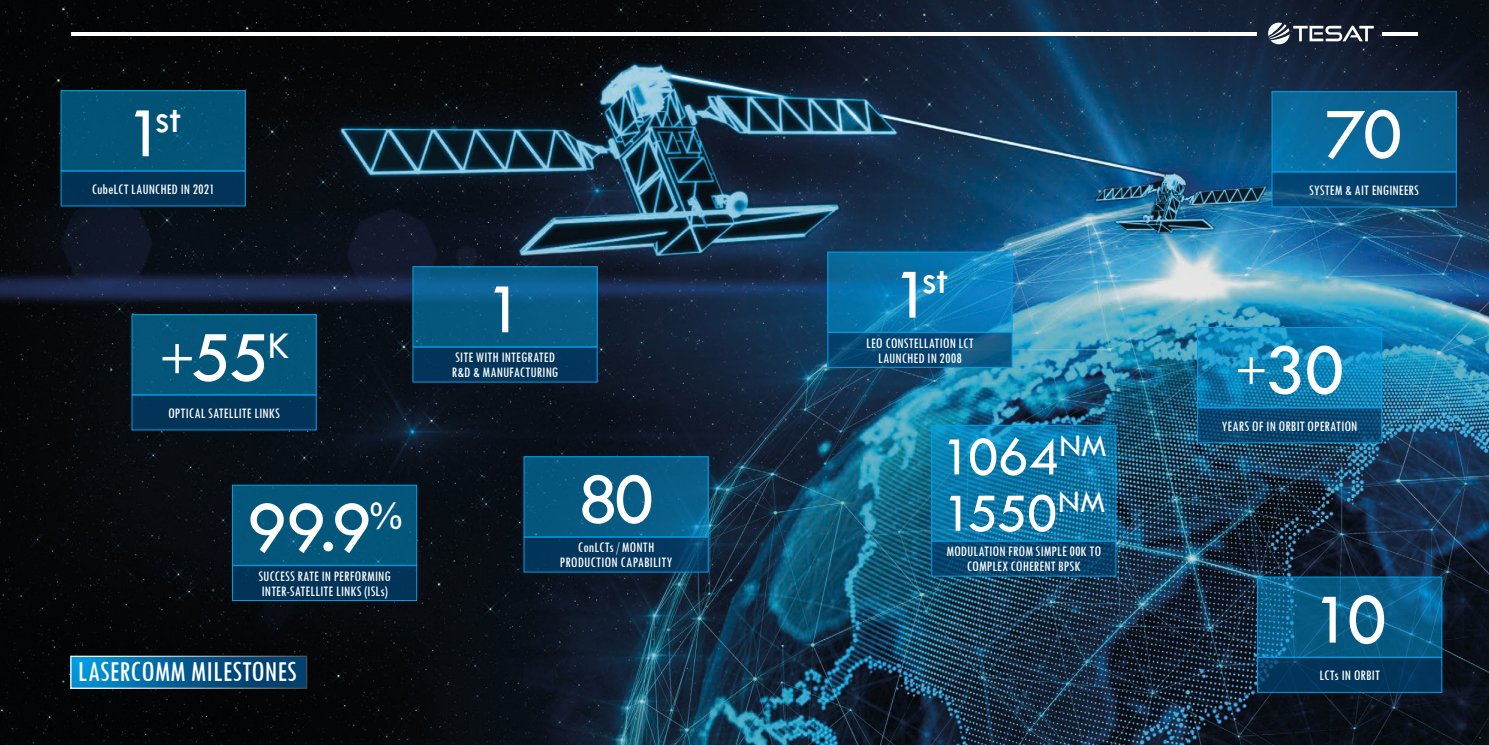
<style>
.page{position:relative;width:1489px;height:745px;background:#fff}
.page>*{position:absolute;margin:0;border:0;box-sizing:border-box;transform-origin:0 0}
.t1{font:73.75px "Tw Cen";letter-spacing:-.045em;color:#fff}
.t2{font:56.25px/56.2px "Tw Cen";letter-spacing:-.025em;color:#fff}
.t3{font:42.75px "Tw Cen";color:#fff}
.t4{font:condensed 30px "Tw Cen";color:#fff}
.t5{font:condensed 15px/15px "Tw Cen";color:#fff;text-align:center}
.s1{font-size:73.75px}
.s2{font-size:55px}
.s3{font-size:50px}
</style>
<div class="page">
<img style="left:0;top:0;width:1488px;height:744px">
<svg style="left:933px;top:427px;width:181px;height:112px;background:#0c7aaa"></svg>
<div style="left:931px;top:425px;width:185px;height:116px;border:1px solid #009fe3"></div>
<svg style="left:933px;top:542px;width:181px;height:32px;background:#07416b"></svg>
<div style="left:931px;top:540px;width:185px;height:36px;border:1px solid #009fe3"></div>
<div style="left:132px;top:314px;width:184px;height:80px;background:#04557a"></div>
<div style="left:132px;top:314px;width:184px;height:81px;border:1px solid #009fe3"></div>
<div style="left:132px;top:395px;width:184px;height:34px;background:#023458"></div>
<div style="left:132px;top:394px;width:184px;height:36px;border:1px solid #009fe3"></div>
<svg style="left:1199px;top:329px;width:180px;height:76px;background:#0e83b7"></svg>
<div style="left:1197px;top:327px;width:184px;height:80px;border:1px solid #009fe3"></div>
<svg style="left:1199px;top:409px;width:180px;height:32px;background:#09456f"></svg>
<div style="left:1197px;top:407px;width:184px;height:36px;border:1px solid #009fe3"></div>
<svg style="left:1259px;top:578px;width:180px;height:77px;background:#095f8a"></svg>
<div style="left:1257px;top:576px;width:184px;height:81px;border:1px solid #009fe3"></div>
<div style="left:1257px;top:657px;width:184px;height:35px;background:#02345a"></div>
<div style="left:1257px;top:656px;width:184px;height:36px;border:1px solid #009fe3"></div>
<div style="left:1271px;top:92px;width:185px;height:80px;background:linear-gradient(to right,#076fa5,#0b5e8a)"></div>
<div style="left:1271px;top:91px;width:185px;height:81px;border:1px solid #009fe3"></div>
<svg style="left:1273px;top:174px;width:181px;height:31px;background:#05426e"></svg>
<div style="left:1271px;top:172px;width:185px;height:35px;border:1px solid #009fe3"></div>
<div style="left:232px;top:485px;width:184px;height:80px;background:#04567b"></div>
<div style="left:232px;top:484px;width:185px;height:81px;border:1px solid #009fe3"></div>
<div style="left:232px;top:565px;width:184px;height:35px;background:#023358"></div>
<div style="left:232px;top:565px;width:185px;height:35px;border:1px solid #009fe3"></div>
<div style="left:61px;top:91px;width:184px;height:80px;background:#035376"></div>
<div style="left:61px;top:90px;width:185px;height:81px;border:1px solid #009fe3"></div>
<div style="left:61px;top:171px;width:184px;height:35px;background:#023357"></div>
<div style="left:61px;top:171px;width:184px;height:35px;border:1px solid #009fe3"></div>
<svg style="left:829px;top:253px;width:181px;height:77px;background:#0a7ab3"></svg>
<div style="left:827px;top:251px;width:185px;height:81px;border:1px solid #009fe3"></div>
<svg style="left:829px;top:334px;width:181px;height:31px;background:#084975"></svg>
<div style="left:827px;top:332px;width:185px;height:35px;border:1px solid #009fe3"></div>
<div style="left:524px;top:456px;width:184px;height:80px;background:#075982"></div>
<div style="left:523px;top:456px;width:185px;height:81px;border:1px solid #009fe3"></div>
<svg style="left:525px;top:538px;width:181px;height:32px;background:#03385f"></svg>
<div style="left:523px;top:536px;width:185px;height:36px;border:1px solid #009fe3"></div>
<svg style="left:414px;top:268px;width:181px;height:77px;background:#085c87"></svg>
<div style="left:412px;top:266px;width:185px;height:81px;border:1px solid #009fe3"></div>
<div style="left:413px;top:347px;width:184px;height:35px;background:#03355b"></div>
<div style="left:412px;top:346px;width:185px;height:36px;border:1px solid #009fe3"></div>
<svg style="left:72px;top:657px;width:233px;height:29px;background:#005f96"></svg>
<svg style="left:1267px;top:22px;width:106px;height:23px"></svg>
<hr style="left:744px;top:32px;width:512px;height:3px;background:#fff">
<hr style="left:1382px;top:32px;width:35px;height:3px;background:#fff">
<hr style="left:71px;top:32px;width:673px;height:3px;background:#fff">
<h3 class="t3" style="left:125px;top:93px;width:58px"><span class="s1">1</span>st</h3>
<p class="t5" style="left:92px;top:181px;width:124px">CubeLCT LAUNCHED IN 2021</p>
<h1 class="t1" style="left:159px;top:312px;width:132px"><span class="s2">+</span>55<sup>K</sup></h1>
<p class="t5" style="left:168px;top:405px;width:113px">OPTICAL SATELLITE LINKS</p>
<h1 class="t1" style="left:247px;top:482px;width:157px">99.9<sup>%</sup></h1>
<p class="t5" style="left:258px;top:568px;width:134px;text-align:left">SUCCESS RATE IN PERFORMING<br>INTER-SATELLITE LINKS (ISLs)</p>
<h3 class="t4" style="left:78px;top:653px;width:220px">LASERCOMM MILESTONES</h3>
<h1 class="t1" style="left:484px;top:264px;width:42px">1</h1>
<p class="t5" style="left:452px;top:349px;width:108px;text-align:left">SITE WITH INTEGRATED<br>R&amp;D &amp; MANUFACTURING</p>
<h1 class="t1" style="left:577px;top:454px;width:78px">80</h1>
<p class="t5" style="left:560px;top:539px;width:114px">ConLCTs/MONTH<br>PRODUCTION CAPABILITY</p>
<h3 class="t3" style="left:891px;top:254px;width:58px"><span class="s1">1</span>st</h3>
<p class="t5" style="left:866px;top:335px;width:109px">LEO CONSTELLATION LCT<br>LAUNCHED IN 2008</p>
<h2 class="t2" style="left:941px;top:428px;width:167px">1064<sup>NM<br></sup>1550<sup>NM</sup></h2>
<p class="t5" style="left:946px;top:543px;width:156px">MODULATION FROM SIMPLE 00K TO<br>COMPLEX COHERENT BPSK</p>
<h1 class="t1" style="left:1325px;top:89px;width:79px">70</h1>
<p class="t5" style="left:1308px;top:182px;width:111px">SYSTEM &amp; AIT ENGINEERS</p>
<h1 class="t1" style="left:1234px;top:325px;width:112px"><span class="s3">+</span>30</h1>
<p class="t5" style="left:1221px;top:418px;width:137px">YEARS OF IN ORBIT OPERATION</p>
<h1 class="t1" style="left:1311px;top:574px;width:77px">10</h1>
<p class="t5" style="left:1319px;top:667px;width:62px">LCTs IN ORBIT</p>
</div>
